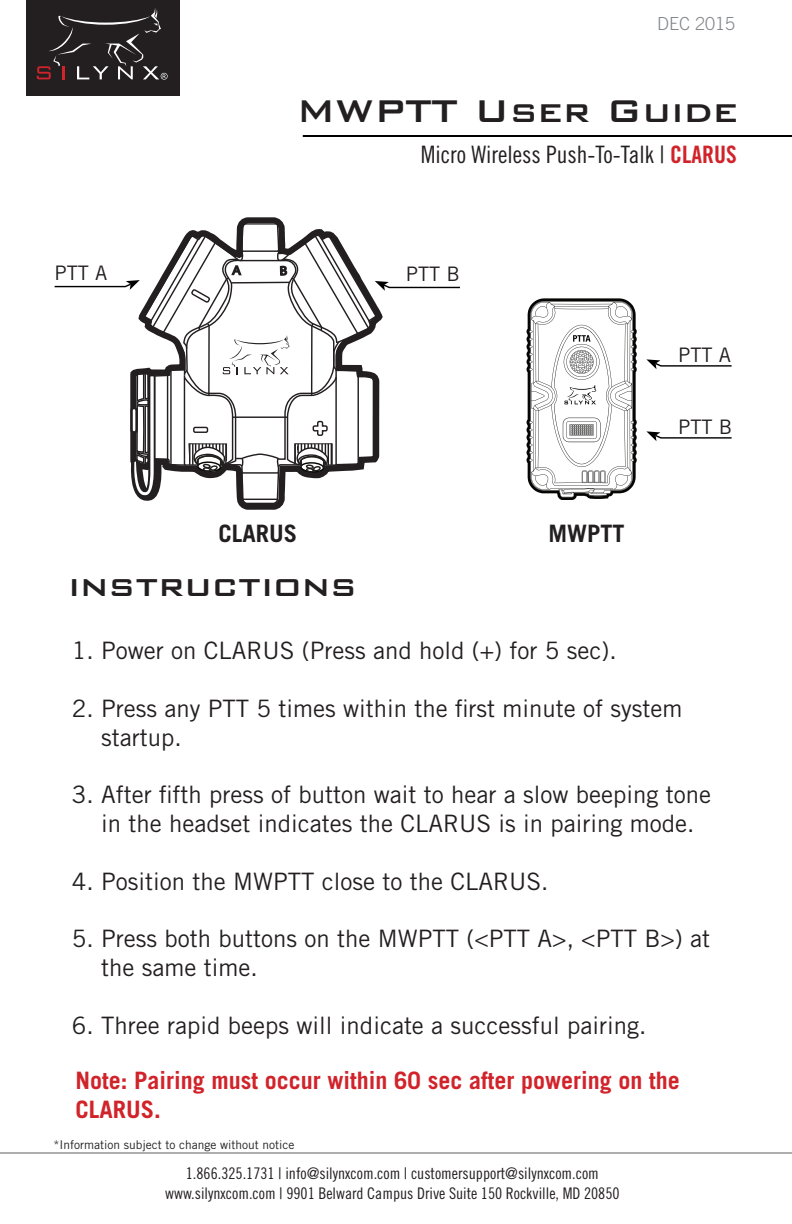
<style>
.page{position:relative;width:792px;height:1224px;background:#fff}
.page>*{position:absolute;margin:0;border:0;box-sizing:border-box;transform-origin:0 0}
.t1{font:500 42px "Bank Gothic BT";color:#231f20}
.t2{font:500 40px "Bank Gothic BT";color:#231f20}
.t3{font:24px/28.8px "Trade Gothic LT";color:#231f20}
.t4{font:700 24px/28.8px "Trade Gothic LT";color:#d1232a}
.t5{font:24px "Trade Gothic LT Cond Eighteen";color:#231f20}
.t6{font:700 24px "Trade Gothic LT";color:#231f20}
.t7{font:20px "Trade Gothic LT";color:#231f20}
.t8{font:300 18px "Trade Gothic LT";color:#828487}
.t9{font:16px/19.2px "Trade Gothic LT Cond Eighteen";color:#231f20;text-align:center}
.t10{font:12px "Trade Gothic LT";color:#231f20}
.s1{font-family:"Trade Gothic LT Bold Cond Twenty";color:#d1232a}
</style>
<div class="page">
<hr style="left:0;top:1152px;width:792px;height:2px;background:#000">
<div style="left:26px;top:0;width:154px;height:96px;background:#231f20"></div>
<svg style="left:37px;top:8px;width:131px;height:72px"></svg>
<hr style="left:303px;top:135px;width:489px;height:2px;background:#000">
<svg style="left:646px;top:431px;width:86px;height:10px"></svg>
<svg style="left:527px;top:298px;width:110px;height:202px"></svg>
<svg style="left:646px;top:359px;width:86px;height:10px"></svg>
<svg style="left:54px;top:217px;width:406px;height:293px"></svg>
<div style="left:132px;top:408px;width:5px;height:24px;background:#fff;border-radius:2px"></div>
<div style="left:130px;top:407px;width:8px;height:27px;border:2px solid #231f20;border-radius:2px"></div>
<p class="t8" style="left:657px;top:13px;width:80px">DEC 2015</p>
<h1 class="t1" style="left:296px;top:88px;width:443px">MWPTT User Guide</h1>
<p class="t5" style="left:421px;top:140px;width:317px">Micro Wireless Push-To-Talk | <span class="s1">CLARUS</span></p>
<p class="t7" style="left:55px;top:261px;width:54px">PTT A</p>
<p class="t7" style="left:406px;top:262px;width:55px">PTT B</p>
<p class="t6" style="left:218px;top:518px;width:80px">CLARUS</p>
<h2 class="t2" style="left:68px;top:564px;width:290px">instructions</h2>
<p class="t6" style="left:548px;top:518px;width:78px">MWPTT</p>
<p class="t7" style="left:678px;top:342px;width:54px">PTT A</p>
<p class="t7" style="left:678px;top:414px;width:55px">PTT B</p>
<p class="t3" style="left:72px;top:636px;width:546px">1. Power on CLARUS (Press and hold (+) for 5 sec).</p>
<p class="t3" style="left:101px;top:694px;width:583px;text-indent:-29px">2. Press any PTT 5 times within the first minute of system startup.</p>
<p class="t3" style="left:72px;top:780px;width:641px;text-align:center">3. After fifth press of button wait to hear a slow beeping tone in the headset indicates the CLARUS is in pairing mode.</p>
<p class="t3" style="left:72px;top:867px;width:478px">4. Position the MWPTT close to the CLARUS.</p>
<p class="t3" style="left:101px;top:924px;width:610px;text-indent:-29px">5. Press both buttons on the MWPTT (&lt;PTT A&gt;, &lt;PTT B&gt;) at the same time.</p>
<p class="t3" style="left:72px;top:1011px;width:576px">6. Three rapid beeps will indicate a successful pairing.</p>
<p class="t4" style="left:76px;top:1066px;width:606px">Note: Pairing must occur within 60 sec after powering on the<br>CLARUS.</p>
<p class="t10" style="left:53px;top:1138px;width:242px">*Information subject to change without notice</p>
<p class="t9" style="left:165px;top:1164px;width:456px">1.866.325.1731 | info@silynxcom.com | customersupport@silynxcom.com www.silynxcom.com | 9901 Belward Campus Drive Suite 150 Rockville, MD 20850</p>
</div>
